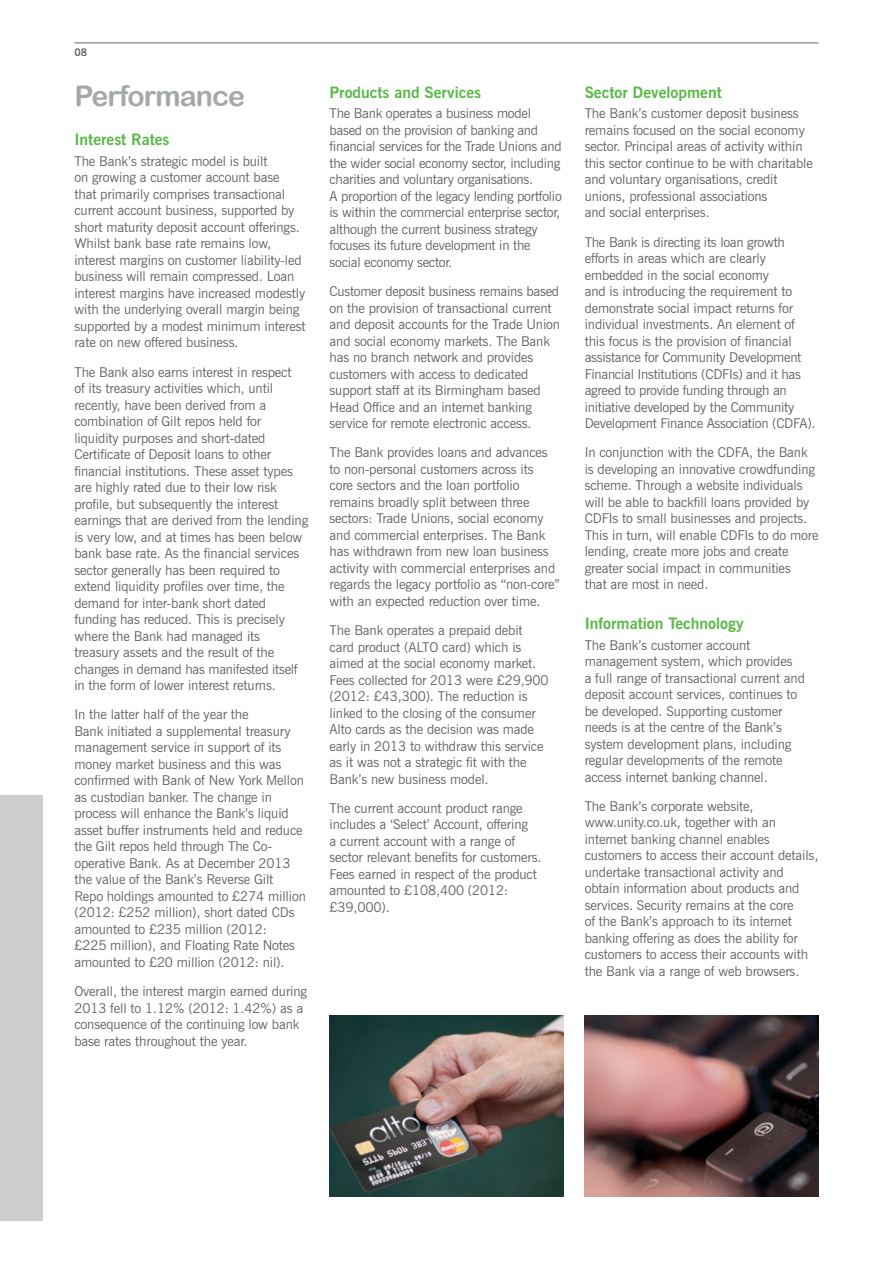
<style>
.page{position:relative;width:893px;height:1263px;background:#fff}
.page>*{position:absolute;margin:0;border:0;box-sizing:border-box;transform-origin:0 0}
.t1{font:28.5px "Arial Rounded MT Bold";letter-spacing:-.03em;color:#a5a8aa}
.t2{font:700 15.75px "News Gothic BT";color:#58b947}
.t3{font:13.5px/16.5px "News Gothic BT";letter-spacing:-.01em;color:#636466}
.t4{font:700 10.5px "News Gothic BT";color:#636466}
</style>
<div class="page">
<img style="left:585px;top:1016px;width:234px;height:181px">
<div style="left:0;top:795px;width:43px;height:425px;background:#cccdcf"></div>
<hr style="left:74px;top:43px;width:745px;height:1px;background:#636466">
<img style="left:329px;top:1016px;width:234px;height:181px">
<p class="t4" style="left:74px;top:46px;width:14px">08</p>
<h1 class="t1" style="left:74px;top:79px;width:172px">Performance</h1>
<p class="t2" style="left:74px;top:130px;width:97px">Interest Rates</p>
<p class="t3" style="left:74px;top:153px;width:233px">The Bank’s strategic model is built<br>on growing a customer account base<br>that primarily comprises transactional current account business, supported by short maturity deposit account offerings.<br>Whilst bank base rate remains low, interest margins on customer liability-led business will remain compressed. Loan interest margins have increased modestly with the underlying overall margin being supported by a modest minimum interest rate on new offered business.</p>
<p class="t3" style="left:74px;top:363px;width:235px">The Bank also earns interest in respect<br>of its treasury activities which, until recently, have been derived from a combination of Gilt repos held for liquidity purposes and short-dated Certificate of Deposit loans to other financial institutions. These asset types are highly rated due to their low risk profile, but subsequently the interest earnings that are derived from the lending is very low, and at times has been below bank base rate. As the financial services sector generally has been required to extend liquidity profiles over time, the demand for inter-bank short dated funding has reduced. This is precisely where the Bank had managed its treasury assets and the result of the changes in demand has manifested itself in the form of lower interest returns.</p>
<p class="t3" style="left:74px;top:706px;width:233px">In the latter half of the year the<br>Bank initiated a supplemental treasury management service in support of its money market business and this was confirmed with Bank of New York Mellon as custodian banker. The change in process will enhance the Bank’s liquid asset buffer instruments held and reduce the Gilt repos held through The Co&shy;operative Bank. As at December 2013 the value of the Bank’s Reverse Gilt<br>Repo holdings amounted to £274 million (2012: £252 million), short dated CDs amounted to £235 million (2012:<br>£225 million), and Floating Rate Notes amounted to £20 million (2012: nil).</p>
<p class="t3" style="left:74px;top:983px;width:234px">Overall, the interest margin earned during 2013 fell to 1.12% (2012: 1.42%) as a consequence of the continuing low bank base rates throughout the year.</p>
<p class="t2" style="left:330px;top:82px;width:153px">Products and Services</p>
<p class="t3" style="left:330px;top:105px;width:234px">The Bank operates a business model based on the provision of banking and financial services for the Trade Unions and the wider social economy sector, including charities and voluntary organisations.<br>A proportion of the legacy lending portfolio is within the commercial enterprise sector, although the current business strategy focuses its future development in the social economy sector.</p>
<p class="t3" style="left:330px;top:283px;width:232px">Customer deposit business remains based on the provision of transactional current and deposit accounts for the Trade Union and social economy markets. The Bank has no branch network and provides customers with access to dedicated support staff at its Birmingham based Head Office and an internet banking service for remote electronic access.</p>
<p class="t3" style="left:330px;top:444px;width:232px">The Bank provides loans and advances to non-personal customers across its core sectors and the loan portfolio remains broadly split between three sectors: Trade Unions, social economy and commercial enterprises. The Bank has withdrawn from new loan business activity with commercial enterprises and regards the legacy portfolio as “non-core” with an expected reduction over time.</p>
<p class="t3" style="left:330px;top:622px;width:221px">The Bank operates a prepaid debit card product (ALTO card) which is aimed at the social economy market.<br>Fees collected for 2013 were £29,900 (2012: £43,300). The reduction is linked to the closing of the consumer Alto cards as the decision was made early in 2013 to withdraw this service as it was not a strategic fit with the Bank’s new business model.</p>
<p class="t3" style="left:330px;top:800px;width:213px">The current account product range includes a ‘Select’ Account, offering<br>a current account with a range of sector relevant benefits for customers.<br>Fees earned in respect of the product amounted to £108,400 (2012: £39,000).</p>
<p class="t2" style="left:585px;top:82px;width:139px">Sector Development</p>
<p class="t3" style="left:585px;top:105px;width:230px">The Bank’s customer deposit business remains focused on the social economy sector. Principal areas of activity within this sector continue to be with charitable and voluntary organisations, credit unions, professional associations<br>and social enterprises.</p>
<p class="t3" style="left:585px;top:234px;width:232px">The Bank is directing its loan growth efforts in areas which are clearly embedded in the social economy<br>and is introducing the requirement to demonstrate social impact returns for individual investments. An element of this focus is the provision of financial assistance for Community Development Financial Institutions (CDFIs) and it has agreed to provide funding through an initiative developed by the Community Development Finance Association (CDFA).</p>
<p class="t3" style="left:585px;top:444px;width:235px">In conjunction with the CDFA, the Bank is developing an innovative crowdfunding scheme. Through a website individuals will be able to backfill loans provided by CDFIs to small businesses and projects.<br>This in turn, will enable CDFIs to do more lending, create more jobs and create greater social impact in communities<br>that are most in need.</p>
<p class="t2" style="left:585px;top:614px;width:160px">Information Technology</p>
<p class="t3" style="left:585px;top:636px;width:222px">The Bank’s customer account management system, which provides<br>a full range of transactional current and deposit account services, continues to be developed. Supporting customer needs is at the centre of the Bank’s system development plans, including regular developments of the remote access internet banking channel.</p>
<p class="t3" style="left:585px;top:798px;width:235px">The Bank’s corporate website, www.unity.co.uk, together with an internet banking channel enables customers to access their account details, undertake transactional activity and obtain information about products and services. Security remains at the core<br>of the Bank’s approach to its internet banking offering as does the ability for customers to access their accounts with the Bank via a range of web browsers.</p>
</div>
